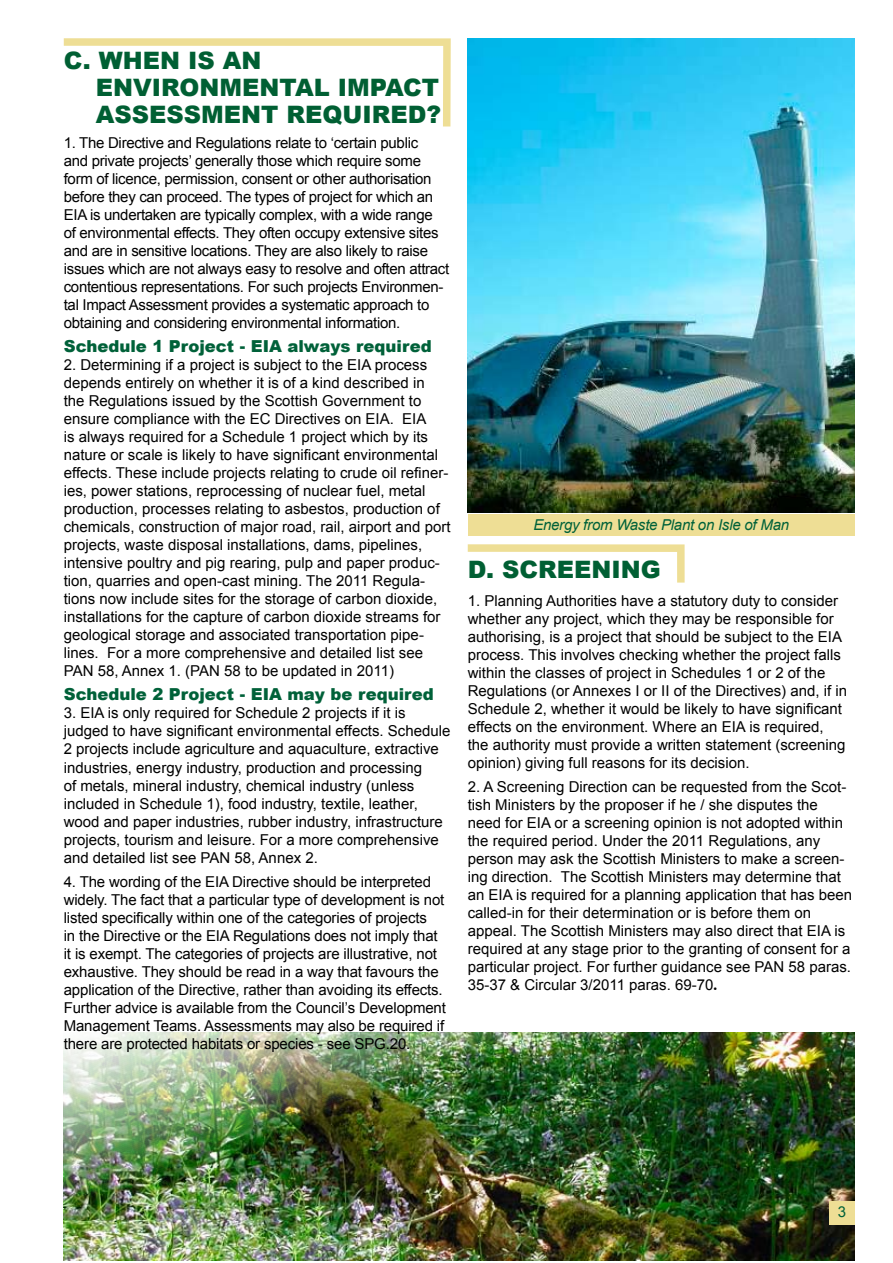
<style>
.page{position:relative;width:893px;height:1263px;background:#fff}
.page>*{position:absolute;margin:0;border:0;box-sizing:border-box;transform-origin:0 0}
.t1{font:900 24px/27px "Arial";color:#005f33}
.t2{font:900 16.5px "Arial";color:#006139}
.t3{font:15px/18px "Arial";color:#000}
.t4{font:15px/18px "Arial";letter-spacing:-.02em;color:#000}
.t5{font:italic 15px "Arial";letter-spacing:-.015em;color:#006139}
.t6{font:15px "Arial";color:#006139}
.s1{font-family:"Times";font-weight:700}
</style>
<div class="page">
<svg style="left:63px;top:38px;width:388px;height:89px"></svg>
<svg style="left:467px;top:544px;width:218px;height:39px"></svg>
<img style="left:468px;top:38px;width:387px;height:475px">
<img style="left:64px;top:1032px;width:791px;height:228px">
<div style="left:468px;top:514px;width:387px;height:22px;background:#eede95"></div>
<div style="left:829px;top:1201px;width:26px;height:24px;background:#eede95"></div>
<h1 class="t1" style="left:96px;top:46px;width:347px;text-indent:-32px">C. WHEN IS AN<br>ENVIRONMENTAL IMPACT<br>ASSESSMENT REQUIRED?</h1>
<p class="t4" style="left:64px;top:134px;width:387px">1. The Directive and Regulations relate to ‘certain public<br>and private projects’ generally those which require some form of licence, permission, consent or other authorisation before they can proceed. The types of project for which an EIA is undertaken are typically complex, with a wide range<br>of environmental effects. They often occupy extensive sites and are in sensitive locations. They are also likely to raise issues which are not always easy to resolve and often attract contentious representations. For such projects Environmen&shy;tal Impact Assessment provides a systematic approach to obtaining and considering environmental information.</p>
<p class="t2" style="left:64px;top:335px;width:369px">Schedule 1 Project - EIA always required</p>
<p class="t3" style="left:64px;top:356px;width:388px">2. Determining if a project is subject to the EIA process depends entirely on whether it is of a kind described in<br>the Regulations issued by the Scottish Government to ensure compliance with the EC Directives on EIA. EIA<br>is always required for a Schedule 1 project which by its nature or scale is likely to have significant environmental effects. These include projects relating to crude oil refiner&shy;ies, power stations, reprocessing of nuclear fuel, metal production, processes relating to asbestos, production of chemicals, construction of major road, rail, airport and port projects, waste disposal installations, dams, pipelines, intensive poultry and pig rearing, pulp and paper produc&shy;tion, quarries and open-cast mining. The 2011 Regula&shy;tions now include sites for the storage of carbon dioxide, installations for the capture of carbon dioxide streams for geological storage and associated transportation pipe&shy;lines. For a more comprehensive and detailed list see PAN 58, Annex 1. (PAN 58 to be updated in 2011)</p>
<p class="t2" style="left:64px;top:683px;width:371px">Schedule 2 Project - EIA may be required</p>
<p class="t3" style="left:64px;top:704px;width:388px">3. EIA is only required for Schedule 2 projects if it is judged to have significant environmental effects. Schedule 2 projects include agriculture and aquaculture, extractive industries, energy industry, production and processing<br>of metals, mineral industry, chemical industry (unless included in Schedule 1), food industry, textile, leather, wood and paper industries, rubber industry, infrastructure projects, tourism and leisure. For a more comprehensive and detailed list see PAN 58, Annex 2.</p>
<p class="t3" style="left:64px;top:872px;width:384px">4. The wording of the EIA Directive should be interpreted widely. The fact that a particular type of development is not listed specifically within one of the categories of projects<br>in the Directive or the EIA Regulations does not imply that it is exempt. The categories of projects are illustrative, not exhaustive. They should be read in a way that favours the application of the Directive, rather than avoiding its effects.<br>Further advice is available from the Council’s Development Management Teams. Assessments may also be required if there are protected habitats or species - see SPG.20.</p>
<p class="t5" style="left:533px;top:514px;width:257px">Energy from Waste Plant on Isle of Man</p>
<h1 class="t1" style="left:468px;top:555px;width:194px">D. SCREENING</h1>
<p class="t3" style="left:468px;top:592px;width:381px">1. Planning Authorities have a statutory duty to consider whether any project, which they may be responsible for authorising, is a project that should be subject to the EIA process. This involves checking whether the project falls within the classes of project in Schedules 1 or 2 of the Regulations (or Annexes I or II of the Directives) and, if in Schedule 2, whether it would be likely to have significant effects on the environment. Where an EIA is required, the authority must provide a written statement (screening opinion) giving full reasons for its decision.</p>
<p class="t3" style="left:468px;top:778px;width:386px">2. A Screening Direction can be requested from the Scot&shy;tish Ministers by the proposer if he / she disputes the need for EIA or a screening opinion is not adopted within the required period. Under the 2011 Regulations, any person may ask the Scottish Ministers to make a screen&shy;ing direction. The Scottish Ministers may determine that an EIA is required for a planning application that has been called-in for their determination or is before them on appeal. The Scottish Ministers may also direct that EIA is required at any stage prior to the granting of consent for a particular project. For further guidance see PAN 58 paras.<br>35-37 &amp; Circular 3/2011 paras. 69-70<span class="s1">.</span></p>
<p class="t6" style="left:838px;top:1201px;width:10px">3</p>
</div>
